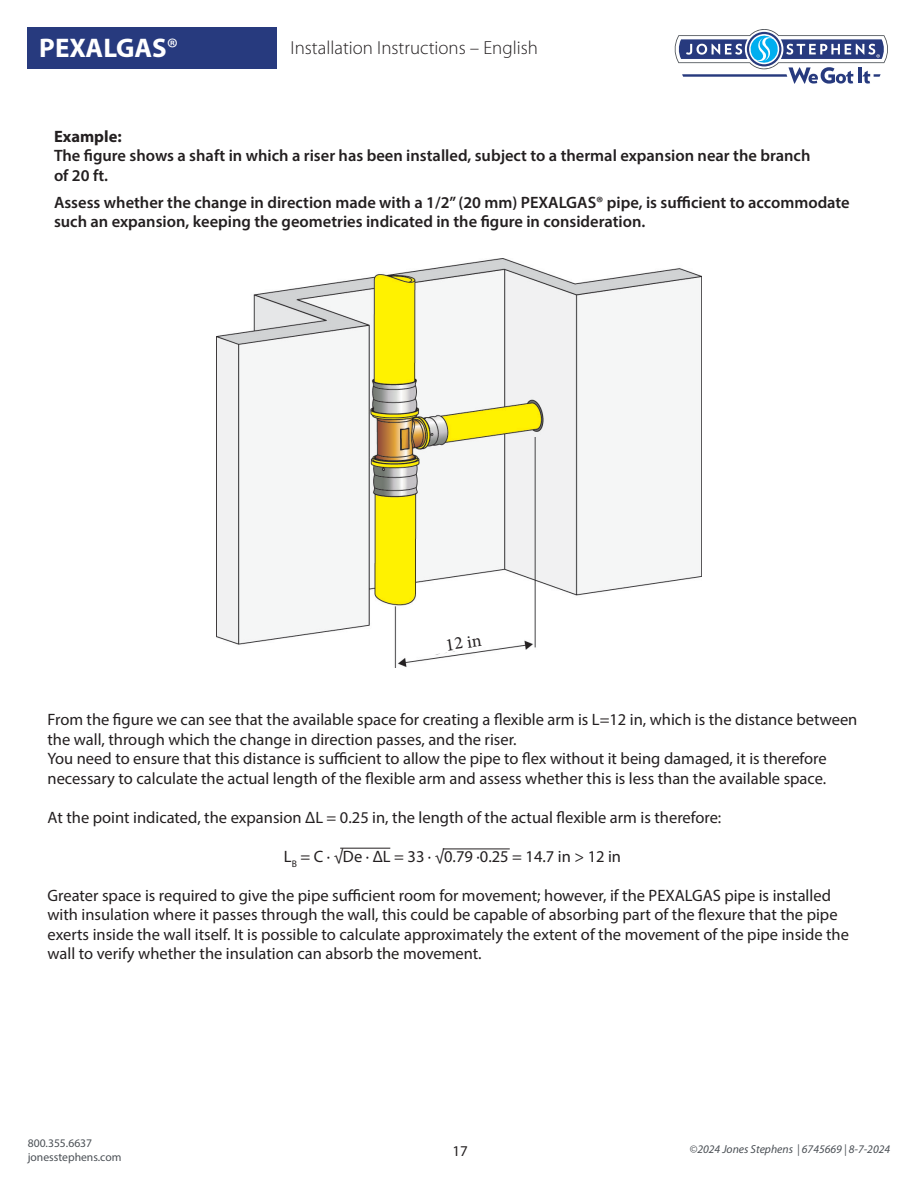
<style>
.page{position:relative;width:918px;height:1188px;background:#fff}
.page>*{position:absolute;margin:0;border:0;box-sizing:border-box;transform-origin:0 0}
.t1{font:700 27px "Myriad Pro";color:#fff}
.t2{font:300 18.9px "Myriad Pro";color:#231f20}
.t3{font:18px "Minion Pro";color:#231f20}
.t4{font:16.5px/19.5px "Myriad Pro";color:#231f20}
.t5{font:600 16.5px/19.5px "Myriad Pro";color:#231f20}
.t6{font:700 16.5px "Myriad Pro";color:#231f20}
.t7{font:15px "Myriad Pro";color:#231f20}
.t8{font:italic 11.7px "Myriad Pro";color:#4b5055}
.t9{font:11.7px/14px "Myriad Pro";color:#4b5055}
.s1{font-weight:400}
</style>
<div class="page">
<div style="left:27px;top:27px;width:250px;height:41px;background:#273a7e"></div>
<svg style="left:674px;top:29px;width:214px;height:55px"></svg>
<img style="left:216px;top:259px;width:486px;height:408px">
<svg style="left:409px;top:628px;width:109px;height:30px"></svg>
<hr style="left:340px;top:848px;width:50px;height:1px;background:#231f20">
<hr style="left:443px;top:849px;width:67px;height:1px;background:#231f20">
<p class="t1" style="left:39px;top:30px;width:140px">PEXALGAS<span class="s1">®</span></p>
<p class="t2" style="left:291px;top:38px;width:249px">Installation Instructions – English</p>
<p class="t6" style="left:54px;top:126px;width:69px">Example:</p>
<p class="t5" style="left:54px;top:146px;width:758px">The figure shows a shaft in which a riser has been installed, subject to a thermal expansion near the branch</p>
<p class="t5" style="left:54px;top:165px;width:56px">of 20 ft.</p>
<p class="t5" style="left:54px;top:192px;width:797px">Assess whether the change in direction made with a 1/2” (20 mm) PEXALGAS® pipe, is sufficient to accommodate such an expansion, keeping the geometries indicated in the figure in consideration.</p>
<p class="t3" style="left:444px;top:633px;width:38px;rotate:-8deg">12 in</p>
<p class="t4" style="left:48px;top:710px;width:811px">From the figure we can see that the available space for creating a flexible arm is L=12 in, which is the distance between the wall, through which the change in direction passes, and the riser.</p>
<p class="t4" style="left:48px;top:749px;width:781px">You need to ensure that this distance is sufficient to allow the pipe to flex without it being damaged, it is therefore necessary to calculate the actual length of the flexible arm and assess whether this is less than the available space.</p>
<p class="t4" style="left:48px;top:807px;width:675px">At the point indicated, the expansion ΔL = 0.25 in, the length of the actual flexible arm is therefore:</p>
<p class="t4" style="left:284px;top:846px;width:339px">L<sub>B</sub> = C · √De · ΔL = 33 · √0.79 ·0.25 = 14.7 in &gt; 12 in</p>
<p class="t4" style="left:48px;top:885px;width:803px">Greater space is required to give the pipe sufficient room for movement; however, if the PEXALGAS pipe is installed with insulation where it passes through the wall, this could be capable of absorbing part of the flexure that the pipe exerts inside the wall itself. It is possible to calculate approximately the extent of the movement of the pipe inside the wall to verify whether the insulation can absorb the movement.</p>
<p class="t9" style="left:28px;top:1136px;width:95px">800.355.6637 jonesstephens.com</p>
<p class="t8" style="left:690px;top:1142px;width:202px">©2024 Jones Stephens | 6745669 | 8-7-2024</p>
<p class="t7" style="left:452px;top:1142px;width:17px">17</p>
</div>
